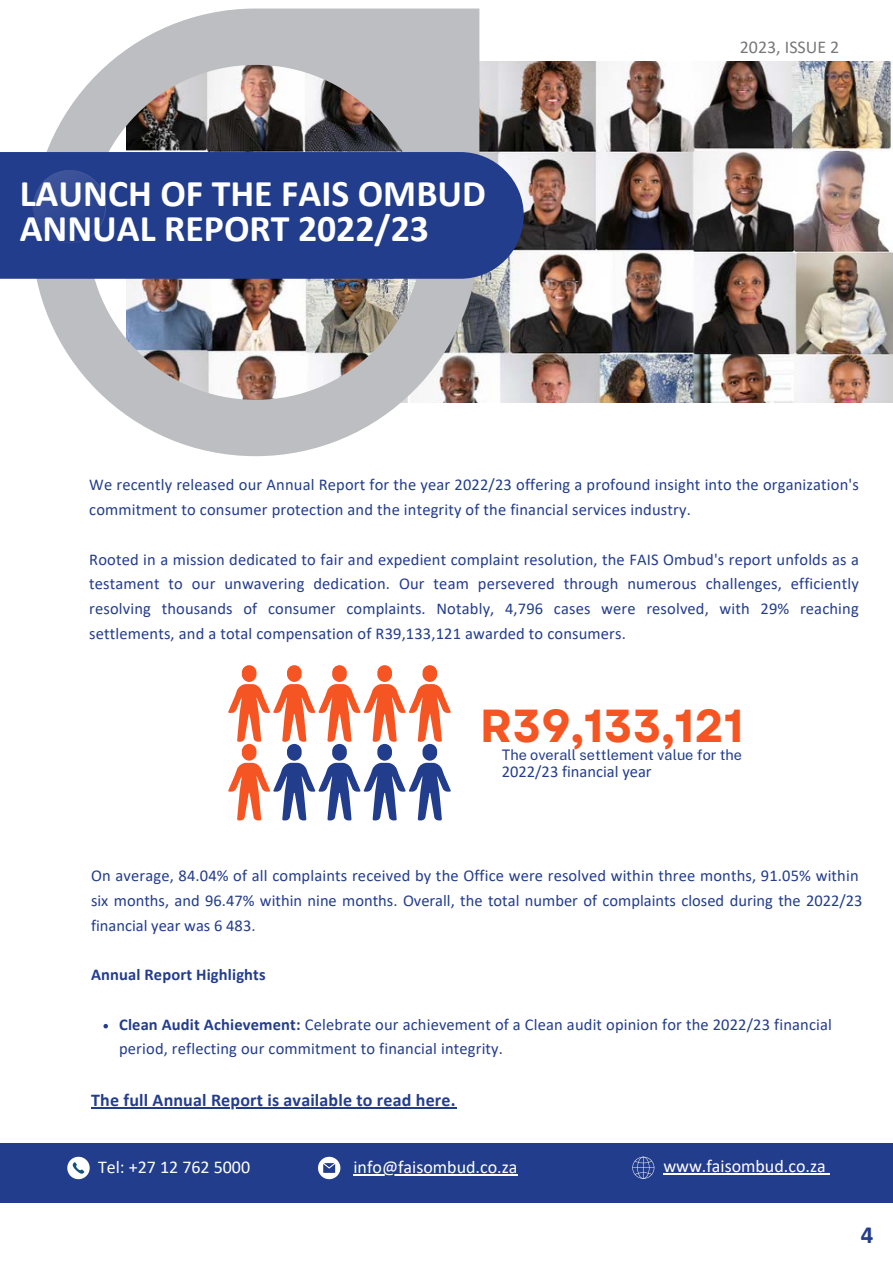
<style>
.page{position:relative;width:893px;height:1264px;background:#fff}
.page>*{position:absolute;margin:0;border:0;box-sizing:border-box;transform-origin:0 0}
.t1{font:700 46.2px "Garet";color:#f55523}
.t2{font:700 37.8px/34.3px "Calibri";color:#fff}
.t3{font:700 24.75px "Calibri";color:#233d8d}
.t4{font:18px "Calibri";color:#fff}
.t5{font:700 18px "Calibri";letter-spacing:.01em;color:#233d8d}
.t6{font:18px "Calibri";color:#787878}
.t7{font:16.5px/24.8px "Calibri";letter-spacing:.01em;color:#233d8d}
.t8{font:700 16.5px "Calibri";letter-spacing:.01em;color:#233d8d}
.t9{font:14.4px "Public Sans";color:#233d8d}
.s1{font-weight:700}
</style>
<div class="page">
<svg style="left:103px;top:1023px;width:5px;height:5px"></svg>
<hr style="left:91px;top:1107px;width:365px;height:1px;background:#233d8d">
<svg style="left:228px;top:665px;width:223px;height:155px"></svg>
<div style="left:0;top:1143px;width:892px;height:59px;background:#233d8d"></div>
<svg style="left:67px;top:1156px;width:23px;height:23px"></svg>
<svg style="left:318px;top:1156px;width:22px;height:23px"></svg>
<hr style="left:353px;top:1174px;width:164px;height:1px;background:#fff">
<svg style="left:632px;top:1156px;width:22px;height:22px"></svg>
<hr style="left:663px;top:1172px;width:162px;height:2px;background:#fff">
<img style="left:479px;top:62px;width:413px;height:340px">
<svg style="left:36px;top:9px;width:443px;height:447px;fill:#bdbec1"></svg>
<div style="left:0;top:152px;width:523px;height:127px;background:#233d8d"></div>
<svg style="left:33px;top:170px;width:73px;height:73px"></svg>
<p class="t2" style="left:20px;top:180px;width:467px">LAUNCH OF THE FAIS OMBUD<br>ANNUAL REPORT 2022/23</p>
<p class="t6" style="left:739px;top:40px;width:101px">2023, ISSUE 2</p>
<p class="t7" style="left:89px;top:474px;width:771px">We recently released our Annual Report for the year 2022/23 offering a profound insight into the organization's commitment to consumer protection and the integrity of the financial services industry.</p>
<p class="t7" style="left:89px;top:548px;width:771px;text-align:justify">Rooted in a mission dedicated to fair and expedient complaint resolution, the FAIS Ombud's report unfolds as a testament to our unwavering dedication. Our team persevered through numerous challenges, efficiently resolving thousands of consumer complaints. Notably, 4,796 cases were resolved, with 29% reaching settlements, and a total compensation of R39,133,121 awarded to consumers.</p>
<p class="t1" style="left:480px;top:693px;width:265px">R39,133,121</p>
<p class="t9" style="left:501px;top:746px;width:242px">The overall settlement value for the</p>
<p class="t7" style="left:501px;top:759px;width:151px">2022/23 financial year</p>
<p class="t7" style="left:91px;top:864px;width:773px">On average, 84.04% of all complaints received by the Office were resolved within three months, 91.05% within six months, and 96.47% within nine months. Overall, the total number of complaints closed during the 2022/23 financial year was 6 483.</p>
<p class="t8" style="left:91px;top:967px;width:176px">Annual Report Highlights</p>
<p class="t7" style="left:119px;top:1013px;width:714px"><span class="s1">Clean Audit Achievement:</span> Celebrate our achievement of a Clean audit opinion for the 2022/23 financial period, reflecting our commitment to financial integrity.</p>
<p class="t5" style="left:91px;top:1092px;width:366px">The full Annual Report is available to read here.</p>
<p class="t4" style="left:98px;top:1159px;width:153px">Tel: +27 12 762 5000</p>
<p class="t4" style="left:353px;top:1159px;width:165px">info@faisombud.co.za</p>
<p class="t4" style="left:663px;top:1158px;width:164px">www.faisombud.co.za</p>
<p class="t3" style="left:860px;top:1224px;width:14px">4</p>
</div>
